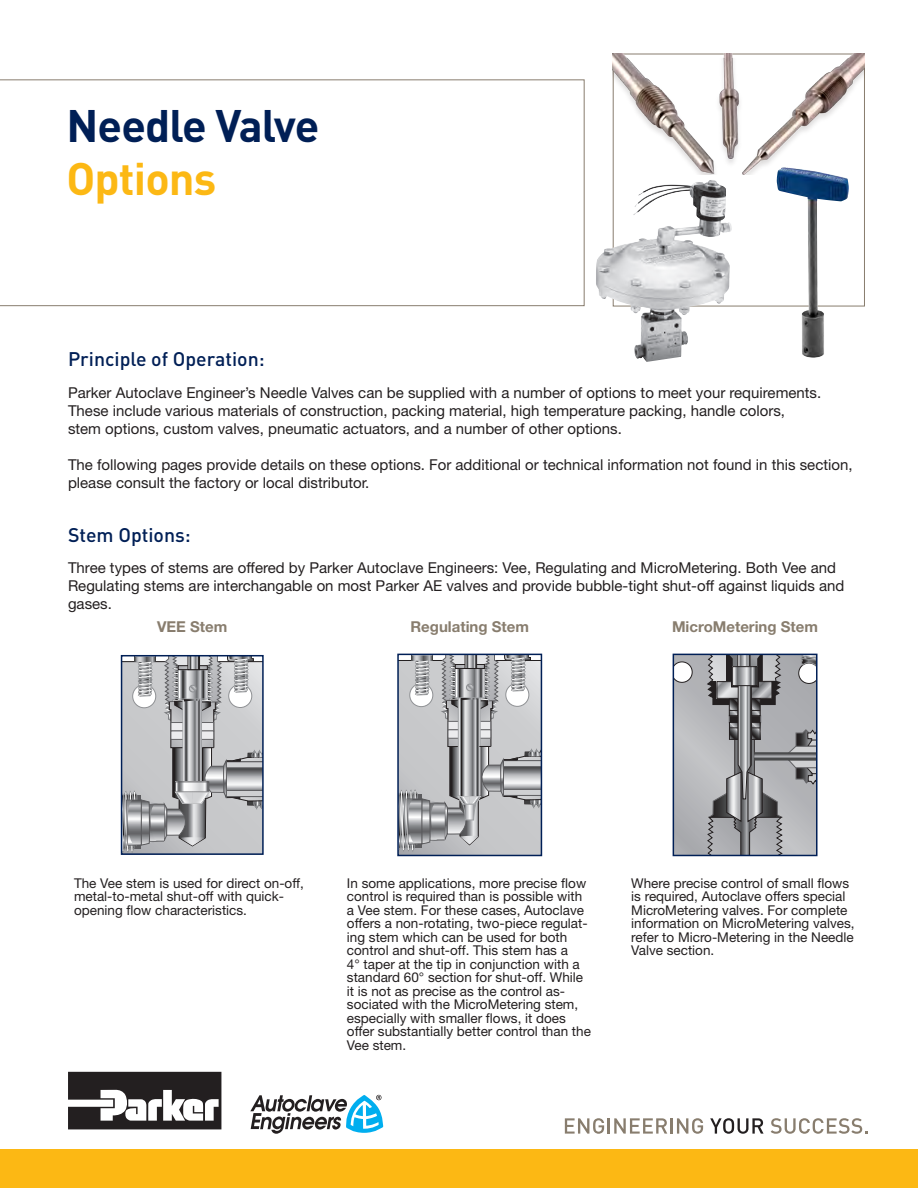
<style>
.page{position:relative;width:918px;height:1188px;background:#fff}
.page>*{position:absolute;margin:0;border:0;box-sizing:border-box;transform-origin:0 0}
.Cover_TITLE_BLUE_Cat{font:700 45px "DINOT";letter-spacing:-.02em;color:#001f56}
.Cover_GOLD_PRODUCT_N{font:700 45px "DINOT";letter-spacing:-.02em;color:#fcb814}
.Section_subtitle_Blu{font:500 19.5px "DINOT";color:#001f56}
.Paragraph_Copy{font:15px/18px "Helvetica Neue LT Std";color:#231f20}
.WARNING_OFFER_TO_SAL{font:700 15px "Helvetica Neue LT Std";color:#887d6e}
.Cover_Copy{font:13.5px/13.5px "Helvetica Neue LT Std";color:#231f20}
</style>
<div class="page">
<div style="left:0;top:1150px;width:918px;height:38px;background:#fcb814"></div>
<svg style="left:565px;top:1118px;width:102px;height:16px"></svg>
<hr style="left:670px;top:1118px;width:3px;height:16px;background:#887d6e">
<svg style="left:677px;top:1118px;width:26px;height:16px"></svg>
<svg style="left:710px;top:1118px;width:54px;height:16px"></svg>
<svg style="left:771px;top:1118px;width:97px;height:16px"></svg>
<svg style="left:0;top:79px;width:585px;height:227px"></svg>
<svg style="left:124px;top:658px;width:137px;height:194px"></svg>
<div style="left:121px;top:655px;width:143px;height:200px;border:2px solid #001f56"></div>
<svg style="left:400px;top:657px;width:139px;height:196px"></svg>
<div style="left:397px;top:654px;width:145px;height:202px;border:2px solid #001f56"></div>
<svg style="left:676px;top:657px;width:139px;height:196px"></svg>
<div style="left:673px;top:654px;width:145px;height:202px;border:2px solid #001f56"></div>
<svg style="left:68px;top:1072px;width:153px;height:57px"></svg>
<svg style="left:250px;top:1095px;width:133px;height:39px"></svg>
<img style="left:613px;top:54px;width:252px;height:120px">
<img style="left:612px;top:180px;width:100px;height:68px">
<img style="left:777px;top:167px;width:72px;height:191px">
<p class="Cover_TITLE_BLUE_Cat" style="left:67px;top:95px;width:254px">Needle Valve</p>
<p class="Cover_GOLD_PRODUCT_N" style="left:67px;top:148px;width:151px">Options</p>
<p class="Section_subtitle_Blu" style="left:68px;top:346px;width:198px">Principle of Operation:</p>
<p class="Paragraph_Copy" style="left:68px;top:383px;width:755px">Parker Autoclave Engineer’s Needle Valves can be supplied with a number of options to meet your requirements.<br>These include various materials of construction, packing material, high temperature packing, handle colors, stem options, custom valves, pneumatic actuators, and a number of other options.</p>
<p class="Paragraph_Copy" style="left:68px;top:455px;width:786px">The following pages provide details on these options. For additional or technical information not found in this section, please consult the factory or local distributor.</p>
<p class="Section_subtitle_Blu" style="left:68px;top:521px;width:124px">Stem Options:</p>
<p class="Paragraph_Copy" style="left:68px;top:559px;width:778px">Three types of stems are offered by Parker Autoclave Engineers: Vee, Regulating and MicroMetering. Both Vee and<br>Regulating stems are interchangable on most Parker AE valves and provide bubble-tight shut-off against liquids and gases.</p>
<p class="WARNING_OFFER_TO_SAL" style="left:157px;top:617px;width:72px">VEE Stem</p>
<p class="WARNING_OFFER_TO_SAL" style="left:410px;top:617px;width:120px">Regulating Stem</p>
<p class="WARNING_OFFER_TO_SAL" style="left:672px;top:617px;width:148px">MicroMetering Stem</p>
<p class="Cover_Copy" style="left:74px;top:876px;width:231px">The Vee stem is used for direct on-off, metal-to-metal shut-off with quick&shy;opening flow characteristics.</p>
<p class="Cover_Copy" style="left:347px;top:876px;width:246px">In some applications, more precise flow control is required than is possible with a Vee stem. For these cases, Autoclave offers a non-rotating, two-piece regulat&shy;ing stem which can be used for both control and shut-off. This stem has a<br>4° taper at the tip in conjunction with a standard 60° section for shut-off. While it is not as precise as the control as&shy;sociated with the MicroMetering stem, especially with smaller flows, it does offer substantially better control than the Vee stem.</p>
<p class="Cover_Copy" style="left:631px;top:876px;width:225px">Where precise control of small flows is required, Autoclave offers special MicroMetering valves. For complete information on MicroMetering valves, refer to Micro-Metering in the Needle Valve section.</p>
</div>
